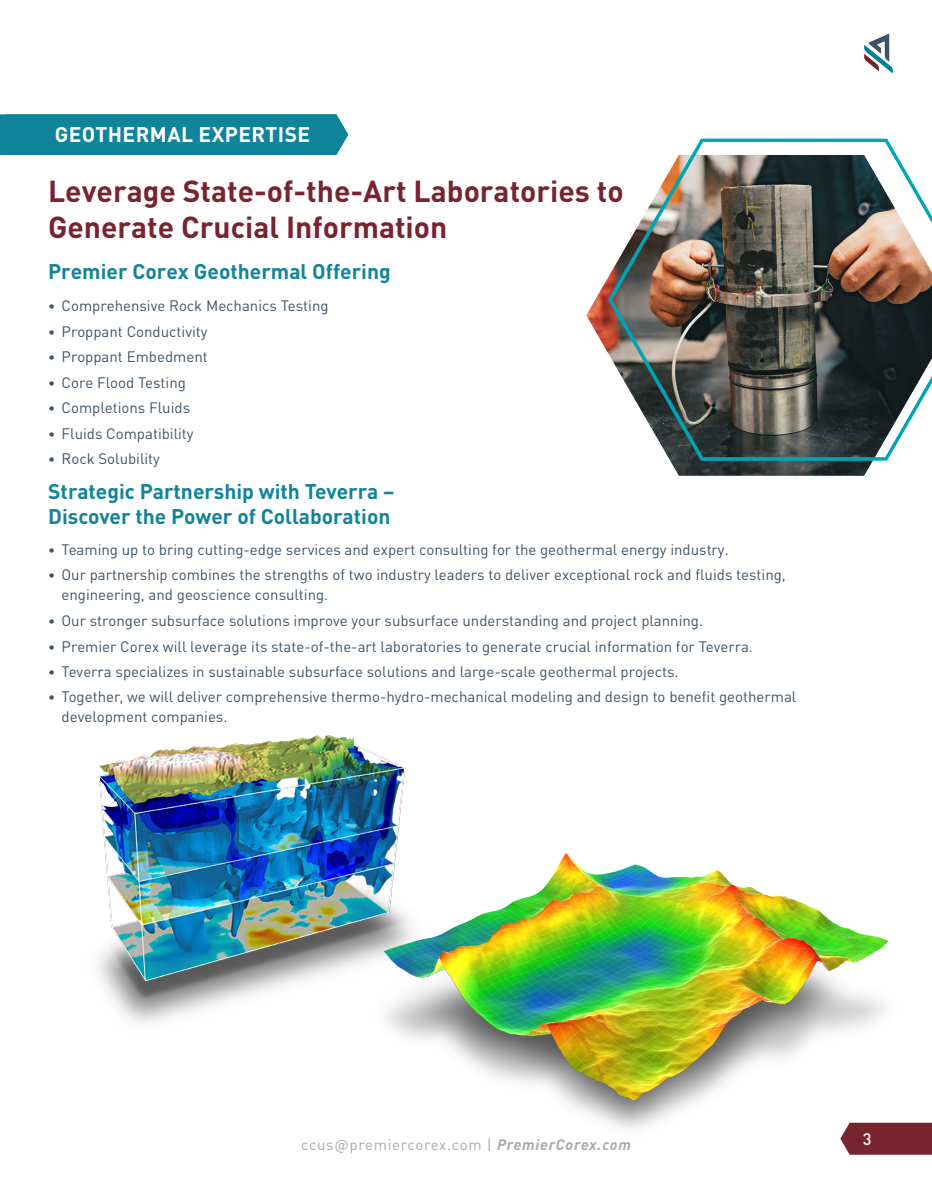
<style>
.page{position:relative;width:932px;height:1202px;background:#fff}
.page>*{position:absolute;margin:0;border:0;box-sizing:border-box;transform-origin:0 0}
.Paragraph_Titles{font:700 30px/36px "DIN Pro";color:#79232e}
.Paragraph_Titles-2{font:700 21px "DIN Pro";color:#0f849b}
.Paragraph_Titles-3{font:700 21px "DIN Pro";letter-spacing:.02em;color:#fff}
.t1{font:500 16.5px "DIN Pro";color:#fff}
.t2{font:15px/20.2px "DIN Pro";color:#3f5465}
.t3{font:15px "DIN Pro";letter-spacing:.05em;color:#a8a9ad}
.s1{font-size:13.5px}
.s2{font-weight:700;font-style:italic}
</style>
<div class="page">
<div style="left:841px;top:1122px;width:91px;height:32px;background:#79232e"></div>
<div style="left:0;top:114px;width:348px;height:41px;background:#0f849b"></div>
<img style="left:98px;top:735px;width:308px;height:288px">
<img style="left:367px;top:853px;width:537px;height:288px">
<img style="left:586px;top:138px;width:346px;height:338px">
<img style="left:864px;top:33px;width:29px;height:41px">
<p class="Paragraph_Titles-3" style="left:55px;top:117px;width:257px">GEOTHERMAL EXPERTISE</p>
<p class="Paragraph_Titles" style="left:48px;top:170px;width:577px">Leverage State-of-the-Art Laboratories to<br>Generate Crucial Information</p>
<p class="Paragraph_Titles-2" style="left:48px;top:253px;width:344px">Premier Corex Geothermal Offering</p>
<p class="t2" style="left:48px;top:294px;width:282px"><span class="s1">•</span> Comprehensive Rock Mechanics Testing</p>
<p class="t2" style="left:48px;top:320px;width:161px"><span class="s1">•</span> Proppant Conductivity</p>
<p class="t2" style="left:48px;top:345px;width:161px"><span class="s1">•</span> Proppant Embedment</p>
<p class="t2" style="left:48px;top:371px;width:139px"><span class="s1">•</span> Core Flood Testing</p>
<p class="t2" style="left:48px;top:396px;width:143px"><span class="s1">•</span> Completions Fluids</p>
<p class="t2" style="left:48px;top:422px;width:147px"><span class="s1">•</span> Fluids Compatibility</p>
<p class="t2" style="left:48px;top:447px;width:113px"><span class="s1">•</span> Rock Solubility</p>
<p class="Paragraph_Titles-2" style="left:48px;top:474px;width:348px">Strategic Partnership with Teverra –</p>
<p class="Paragraph_Titles-2" style="left:48px;top:499px;width:344px">Discover the Power of Collaboration</p>
<p class="t2" style="left:48px;top:538px;width:682px"><span class="s1">•</span> Teaming up to bring cutting-edge services and expert consulting for the geothermal energy industry.</p>
<p class="t2" style="left:62px;top:563px;width:725px;text-indent:-14px"><span class="s1">•</span> Our partnership combines the strengths of two industry leaders to deliver exceptional rock and fluids testing, engineering, and geoscience consulting.</p>
<p class="t2" style="left:48px;top:609px;width:656px"><span class="s1">•</span> Our stronger subsurface solutions improve your subsurface understanding and project planning.</p>
<p class="t2" style="left:48px;top:634px;width:706px"><span class="s1">•</span> Premier Corex will leverage its state-of-the-art laboratories to generate crucial information for Teverra.</p>
<p class="t2" style="left:48px;top:660px;width:632px"><span class="s1">•</span> Teverra specializes in sustainable subsurface solutions and large-scale geothermal projects.</p>
<p class="t2" style="left:62px;top:684px;width:736px;text-indent:-14px"><span class="s1">•</span> Together, we will deliver comprehensive thermo-hydro-mechanical modeling and design to benefit geothermal development companies.</p>
<p class="t3" style="left:301px;top:1132px;width:331px">ccus@premiercorex.com | <span class="s2">PremierCorex.com</span></p>
<p class="t1" style="left:862px;top:1125px;width:10px">3</p>
</div>
